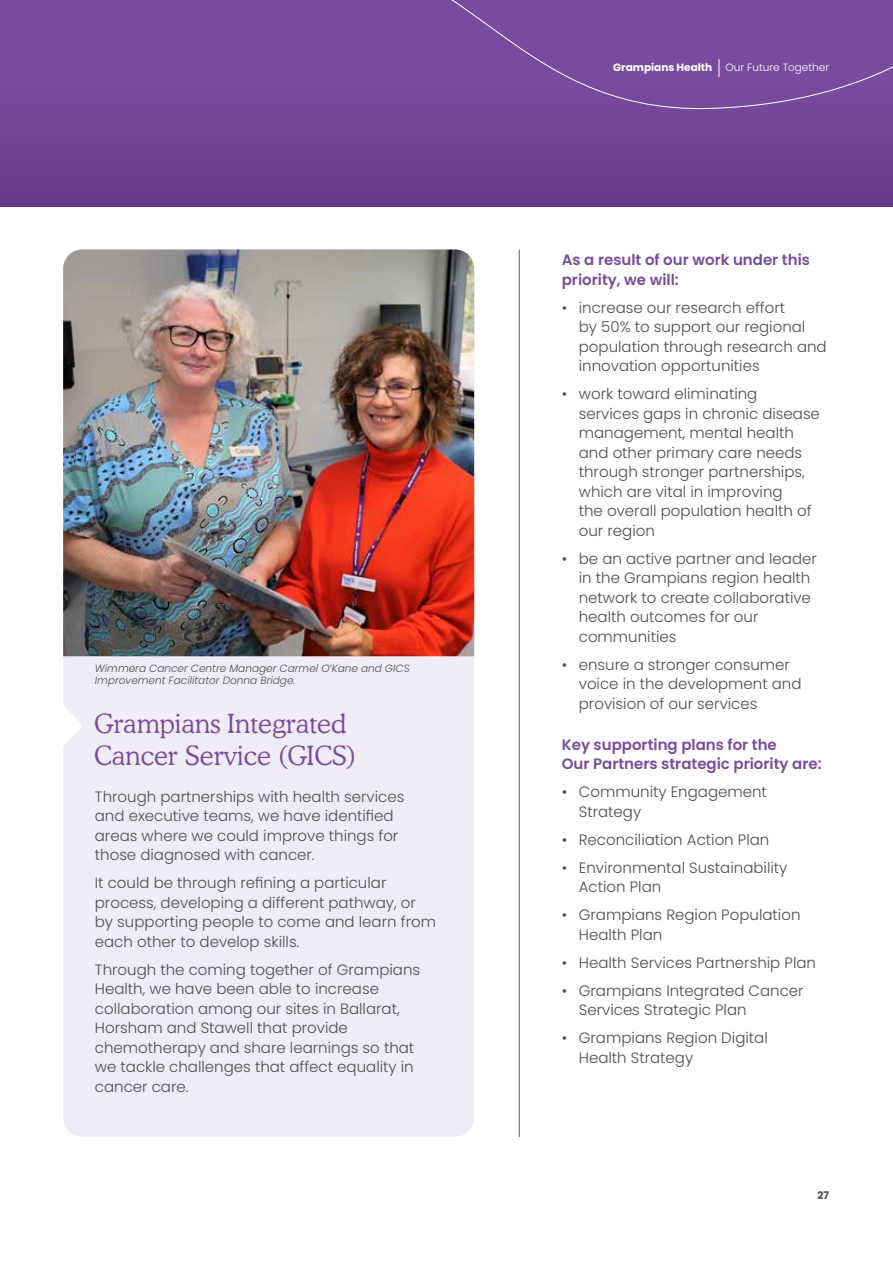
<style>
.page{position:relative;width:893px;height:1263px;background:#fff}
.page>*{position:absolute;margin:0;border:0;box-sizing:border-box;transform-origin:0 0}
.t1{font:26.25px/31.5px "Cooper Lt BT";color:#794b9e}
.t2{font:300 15px/19.5px "Poppins";color:#4d4d4f}
.t3{font:600 15px/19.5px "Poppins";color:#794b9e}
.t4{font:italic 300 10.5px/12.6px "Poppins";color:#4d4d4f}
.t5{font:300 10.5px "Poppins";color:#fff}
.t6{font:700 10.5px "Poppins";color:#fff}
.t7{font:700 10.5px "Poppins";color:#4d4d4f}
</style>
<div class="page">
<div style="left:0;top:0;width:893px;height:207px;background:#704392"></div>
<hr style="left:519px;top:250px;width:1px;height:886px;background:#794b9e">
<div style="left:289px;top:0;width:604px;height:110px;background:#794b9e"></div>
<div style="left:63px;top:249px;width:411px;height:887px;background:#efecf5;border-radius:19px"></div>
<svg style="left:63px;top:706px;width:19px;height:40px"></svg>
<img style="left:63px;top:249px;width:411px;height:407px">
<p class="t4" style="left:95px;top:662px;width:316px">Wimmera Cancer Centre Manager Carmel O’Kane and GICS<br>Improvement Facilitator Donna Bridge.</p>
<h1 class="t1" style="left:94px;top:708px;width:263px">Grampians Integrated<br>Cancer Service (GICS)</h1>
<p class="t2" style="left:95px;top:787px;width:311px">Through partnerships with health services and executive teams, we have identified areas where we could improve things for those diagnosed with cancer.</p>
<p class="t2" style="left:95px;top:873px;width:343px">It could be through refining a particular process, developing a different pathway, or by supporting people to come and learn from each other to develop skills.</p>
<p class="t2" style="left:95px;top:960px;width:327px">Through the coming together of Grampians Health, we have been able to increase collaboration among our sites in Ballarat, Horsham and Stawell that provide chemotherapy and share learnings so that we tackle challenges that affect equality in cancer care.</p>
<p class="t6" style="left:613px;top:62px;width:100px">Grampians Health</p>
<p class="t5" style="left:726px;top:62px;width:105px">Our Future Together</p>
<p class="t3" style="left:562px;top:250px;width:250px">As a result of our work under this priority, we will:</p>
<p class="t2" style="left:579px;top:298px;width:249px;text-indent:-17px">• increase our research effort<br>by 50% to support our regional population through research and innovation opportunities</p>
<p class="t2" style="left:579px;top:384px;width:243px;text-indent:-17px">• work toward eliminating services gaps in chronic disease management, mental health and other primary care needs through stronger partnerships, which are vital in improving<br>the overall population health of our region</p>
<p class="t2" style="left:579px;top:549px;width:240px;text-indent:-17px">• be an active partner and leader in the Grampians region health network to create collaborative health outcomes for our communities</p>
<p class="t2" style="left:579px;top:655px;width:224px;text-indent:-17px">• ensure a stronger consumer voice in the development and provision of our services</p>
<p class="t3" style="left:562px;top:735px;width:261px">Key supporting plans for the<br>Our Partners strategic priority are:</p>
<p class="t2" style="left:579px;top:782px;width:190px;text-indent:-17px">• Community Engagement<br>Strategy</p>
<p class="t2" style="left:562px;top:830px;width:209px">• Reconciliation Action Plan</p>
<p class="t2" style="left:579px;top:858px;width:210px;text-indent:-17px">• Environmental Sustainability<br>Action Plan</p>
<p class="t2" style="left:579px;top:905px;width:223px;text-indent:-17px">• Grampians Region Population<br>Health Plan</p>
<p class="t2" style="left:562px;top:953px;width:256px">• Health Services Partnership Plan</p>
<p class="t2" style="left:579px;top:981px;width:226px;text-indent:-17px">• Grampians Integrated Cancer<br>Services Strategic Plan</p>
<p class="t2" style="left:579px;top:1028px;width:190px;text-indent:-17px">• Grampians Region Digital<br>Health Strategy</p>
<p class="t7" style="left:818px;top:1189px;width:13px">27</p>
</div>
